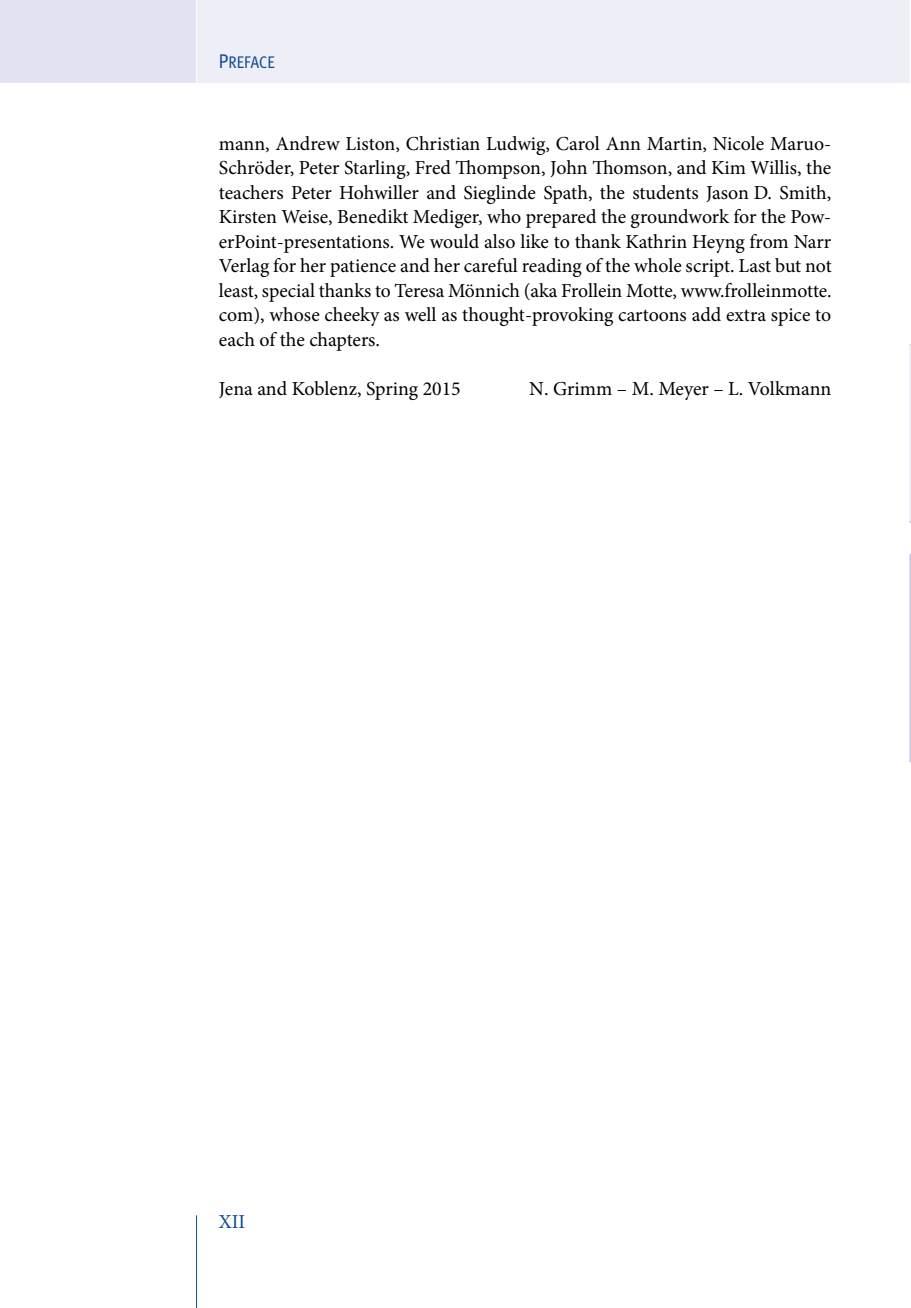
<style>
.page{position:relative;width:911px;height:1308px;background:#fff}
.page>*{position:absolute;margin:0;border:0;box-sizing:border-box;transform-origin:0 0}
.t1{font:19.8px/24.4px "Minion Pro";letter-spacing:-.005em;color:#000;text-align:justify}
.t2{font:19.8px "Minion Pro";color:#0f4b91}
.t3{font:16.8px "Meta Cond Book Roman SC850";letter-spacing:.005em;color:#0f4b91}
.s1{font-size:19.8px}
</style>
<div class="page">
<hr style="left:196px;top:1215px;width:1px;height:92px;background:#0f4b91">
<div style="left:0;top:0;width:196px;height:82px;background:#e2e2f2"></div>
<div style="left:196px;top:0;width:713px;height:82px;background:#eeeef7"></div>
<hr style="left:196px;top:0;width:1px;height:82px;background:#fff">
<hr style="left:909px;top:345px;width:1px;height:44px;background:#eeeef7">
<hr style="left:909px;top:389px;width:1px;height:45px;background:#eeeef7">
<hr style="left:909px;top:434px;width:1px;height:44px;background:#eeeef7">
<hr style="left:909px;top:478px;width:1px;height:44px;background:#eeeef7">
<hr style="left:909px;top:554px;width:1px;height:208px;background:#cbcde8">
<p class="t3" style="left:219px;top:53px;width:57px"><span class="s1">P</span>REFACE</p>
<p class="t1" style="left:219px;top:131px;width:614px">mann, Andrew Liston, Christian Ludwig, Carol Ann Martin, Nicole Maruo-Schröder, Peter Starling, Fred Thompson, John Thomson, and Kim Willis, the teachers Peter Hohwiller and Sieglinde Spath, the students Jason D. Smith, Kirsten Weise, Benedikt Mediger, who prepared the groundwork for the Pow&shy;erPoint-presentations. We would also like to thank Kathrin Heyng from Narr Verlag for her patience and her careful reading of the whole script. Last but not least, special thanks to Teresa Mönnich (aka Frollein Motte, www.frolleinmotte. com), whose cheeky as well as thought-provoking cartoons add extra spice to each of the chapters.</p>
<p class="t1" style="left:219px;top:376px;width:243px">Jena and Koblenz, Spring 2015</p>
<p class="t1" style="left:529px;top:376px;width:303px">N. Grimm – M. Meyer – L. Volkmann</p>
<p class="t2" style="left:219px;top:1208px;width:28px">XII</p>
</div>
